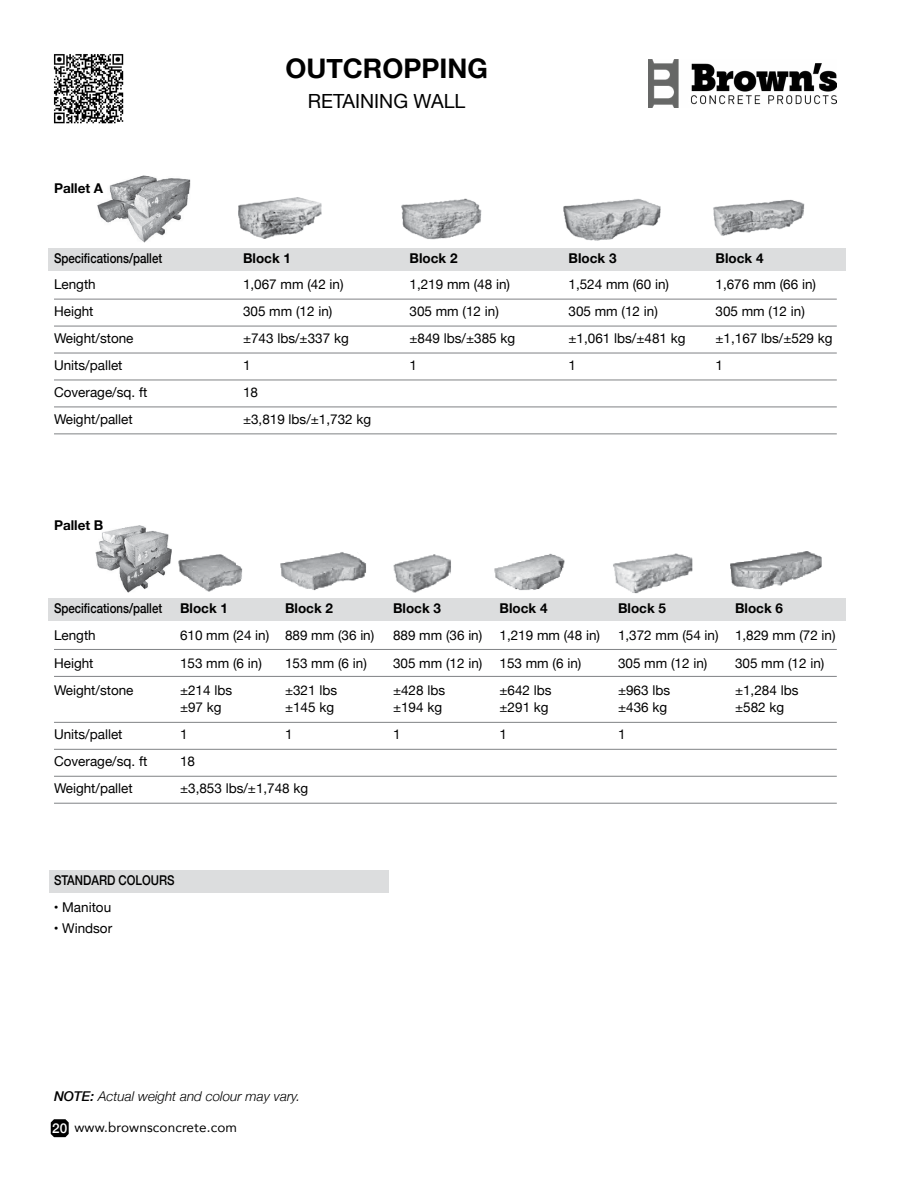
<style>
.page{position:relative;width:918px;height:1188px;background:#fff}
.page>*{position:absolute;margin:0;border:0;box-sizing:border-box;transform-origin:0 0}
.t1{font:700 27px "Helvetica Neue";color:#000}
.t2{font:19.5px "Helvetica Neue";color:#000}
.t3{font:13.5px "Helvetica Neue";color:#000}
.t4{font:700 13.5px "Helvetica Neue";color:#000}
.t5{font:500 13.5px "Helvetica Neue";color:#000;scale:.85 1}
.t6{font:italic 300 13.5px "Helvetica Neue";color:#000}
.t7{font:13.5px "Avenir";letter-spacing:.01em;color:#000}
.s1{font-weight:500}
.s2{font-family:"Helvetica Neue";font-weight:500;color:#fff}
</style>
<div class="page">
<svg style="left:51px;top:1119px;width:18px;height:18px"></svg>
<img style="left:648px;top:60px;width:189px;height:47px">
<img style="left:97px;top:175px;width:94px;height:68px">
<img style="left:95px;top:525px;width:77px;height:68px">
<img style="left:53px;top:54px;width:71px;height:70px">
<img style="left:238px;top:197px;width:84px;height:42px">
<img style="left:401px;top:198px;width:81px;height:42px">
<img style="left:713px;top:199px;width:92px;height:37px">
<img style="left:563px;top:198px;width:98px;height:43px">
<img style="left:178px;top:554px;width:65px;height:38px">
<img style="left:280px;top:552px;width:86px;height:39px">
<img style="left:730px;top:551px;width:92px;height:39px">
<img style="left:393px;top:554px;width:58px;height:39px">
<img style="left:494px;top:554px;width:71px;height:36px">
<img style="left:613px;top:553px;width:80px;height:41px">
<div style="left:49px;top:248px;width:797px;height:23px;background:#dcddde"></div>
<div style="left:49px;top:598px;width:797px;height:23px;background:#dcddde"></div>
<hr style="left:54px;top:380px;width:783px;height:1px;background:#808285">
<hr style="left:54px;top:749px;width:783px;height:1px;background:#808285">
<hr style="left:54px;top:326px;width:783px;height:1px;background:#808285">
<hr style="left:54px;top:676px;width:783px;height:1px;background:#808285">
<hr style="left:54px;top:433px;width:783px;height:1px;background:#808285">
<hr style="left:54px;top:803px;width:783px;height:1px;background:#808285">
<hr style="left:54px;top:299px;width:783px;height:1px;background:#808285">
<hr style="left:54px;top:649px;width:783px;height:1px;background:#808285">
<hr style="left:54px;top:407px;width:783px;height:1px;background:#808285">
<hr style="left:54px;top:776px;width:783px;height:1px;background:#808285">
<hr style="left:54px;top:353px;width:783px;height:1px;background:#808285">
<hr style="left:54px;top:722px;width:783px;height:1px;background:#808285">
<div style="left:50px;top:870px;width:339px;height:23px;background:#dcddde"></div>
<p class="t4" style="left:54px;top:178px;width:51px">Pallet A</p>
<h1 class="t1" style="left:285px;top:47px;width:204px">OUTCROPPING</h1>
<h2 class="t2" style="left:308px;top:87px;width:159px">RETAINING WALL</h2>
<p class="t5" style="left:54px;top:247px;width:129px">Specifications/pallet</p>
<p class="t4" style="left:243px;top:247px;width:49px">Block 1</p>
<p class="t4" style="left:410px;top:247px;width:49px">Block 2</p>
<p class="t4" style="left:569px;top:247px;width:49px">Block 3</p>
<p class="t4" style="left:716px;top:247px;width:49px">Block 4</p>
<p class="t3" style="left:54px;top:275px;width:43px">Length</p>
<p class="t3" style="left:243px;top:275px;width:102px">1,067 mm (42 in)</p>
<p class="t3" style="left:410px;top:275px;width:102px">1,219 mm (48 in)</p>
<p class="t3" style="left:569px;top:275px;width:102px">1,524 mm (60 in)</p>
<p class="t3" style="left:716px;top:275px;width:102px">1,676 mm (66 in)</p>
<p class="t3" style="left:54px;top:302px;width:41px">Height</p>
<p class="t3" style="left:243px;top:302px;width:91px">305 mm (12 in)</p>
<p class="t3" style="left:410px;top:302px;width:91px">305 mm (12 in)</p>
<p class="t3" style="left:569px;top:302px;width:91px">305 mm (12 in)</p>
<p class="t3" style="left:716px;top:302px;width:91px">305 mm (12 in)</p>
<p class="t3" style="left:54px;top:329px;width:81px">Weight/stone</p>
<p class="t3" style="left:243px;top:329px;width:107px">±743 lbs/±337 kg</p>
<p class="t3" style="left:410px;top:329px;width:107px">±849 lbs/±385 kg</p>
<p class="t3" style="left:569px;top:329px;width:119px">±1,061 lbs/±481 kg</p>
<p class="t3" style="left:716px;top:329px;width:119px">±1,167 lbs/±529 kg</p>
<p class="t3" style="left:54px;top:356px;width:70px">Units/pallet</p>
<p class="t3" style="left:243px;top:356px;width:9px">1</p>
<p class="t3" style="left:410px;top:356px;width:9px">1</p>
<p class="t3" style="left:569px;top:356px;width:9px">1</p>
<p class="t3" style="left:716px;top:356px;width:9px">1</p>
<p class="t3" style="left:54px;top:383px;width:95px">Coverage/sq. ft</p>
<p class="t3" style="left:243px;top:383px;width:17px">18</p>
<p class="t3" style="left:54px;top:410px;width:80px">Weight/pallet</p>
<p class="t3" style="left:243px;top:410px;width:130px">±3,819 lbs/±1,732 kg</p>
<p class="t4" style="left:54px;top:515px;width:51px">Pallet B</p>
<p class="t5" style="left:54px;top:597px;width:129px">Specifications/pallet</p>
<p class="t4" style="left:180px;top:598px;width:49px">Block 1</p>
<p class="t4" style="left:285px;top:598px;width:49px">Block 2</p>
<p class="t4" style="left:393px;top:598px;width:49px">Block 3</p>
<p class="t4" style="left:500px;top:598px;width:49px">Block 4</p>
<p class="t4" style="left:618px;top:598px;width:49px">Block 5</p>
<p class="t4" style="left:735px;top:598px;width:49px">Block 6</p>
<p class="t3" style="left:54px;top:625px;width:43px">Length</p>
<p class="t3" style="left:180px;top:625px;width:196px">610 mm (24 in) 889 mm (36 in)</p>
<p class="t3" style="left:393px;top:625px;width:91px">889 mm (36 in)</p>
<p class="t3" style="left:500px;top:625px;width:102px">1,219 mm (48 in)</p>
<p class="t3" style="left:618px;top:625px;width:219px">1,372 mm (54 in) 1,829 mm (72 in)</p>
<p class="t3" style="left:54px;top:654px;width:41px">Height</p>
<p class="t3" style="left:180px;top:654px;width:83px">153 mm (6 in)</p>
<p class="t3" style="left:285px;top:654px;width:83px">153 mm (6 in)</p>
<p class="t3" style="left:393px;top:654px;width:91px">305 mm (12 in)</p>
<p class="t3" style="left:500px;top:654px;width:83px">153 mm (6 in)</p>
<p class="t3" style="left:618px;top:654px;width:91px">305 mm (12 in)</p>
<p class="t3" style="left:735px;top:654px;width:91px">305 mm (12 in)</p>
<p class="t3" style="left:54px;top:681px;width:81px">Weight/stone</p>
<p class="t3" style="left:180px;top:681px;width:54px">±214 lbs</p>
<p class="t3" style="left:285px;top:681px;width:54px">±321 lbs</p>
<p class="t3" style="left:393px;top:681px;width:54px">±428 lbs</p>
<p class="t3" style="left:500px;top:681px;width:54px">±642 lbs</p>
<p class="t3" style="left:618px;top:681px;width:54px">±963 lbs</p>
<p class="t3" style="left:735px;top:681px;width:65px">±1,284 lbs</p>
<p class="t3" style="left:180px;top:697px;width:43px">±97 kg</p>
<p class="t3" style="left:285px;top:697px;width:51px">±145 kg</p>
<p class="t3" style="left:393px;top:697px;width:51px">±194 kg</p>
<p class="t3" style="left:500px;top:697px;width:51px">±291 kg</p>
<p class="t3" style="left:618px;top:697px;width:51px">±436 kg</p>
<p class="t3" style="left:735px;top:697px;width:51px">±582 kg</p>
<p class="t3" style="left:54px;top:724px;width:70px">Units/pallet</p>
<p class="t3" style="left:180px;top:724px;width:9px">1</p>
<p class="t3" style="left:285px;top:724px;width:9px">1</p>
<p class="t3" style="left:393px;top:724px;width:9px">1</p>
<p class="t3" style="left:500px;top:724px;width:9px">1</p>
<p class="t3" style="left:618px;top:724px;width:9px">1</p>
<p class="t3" style="left:54px;top:751px;width:95px">Coverage/sq. ft</p>
<p class="t3" style="left:180px;top:751px;width:17px">18</p>
<p class="t3" style="left:54px;top:778px;width:80px">Weight/pallet</p>
<p class="t3" style="left:180px;top:778px;width:130px">±3,853 lbs/±1,748 kg</p>
<p class="t5" style="left:54px;top:870px;width:144px">STANDARD COLOURS</p>
<p class="t3" style="left:54px;top:897px;width:59px">• Manitou</p>
<p class="t3" style="left:54px;top:918px;width:60px">• Windsor</p>
<p class="t6" style="left:54px;top:1086px;width:248px"><span class="s1">NOTE:</span> Actual weight and colour may vary.</p>
<p class="t7" style="left:52px;top:1117px;width:186px"><span class="s2">20</span> www.brownsconcrete.com</p>
</div>
